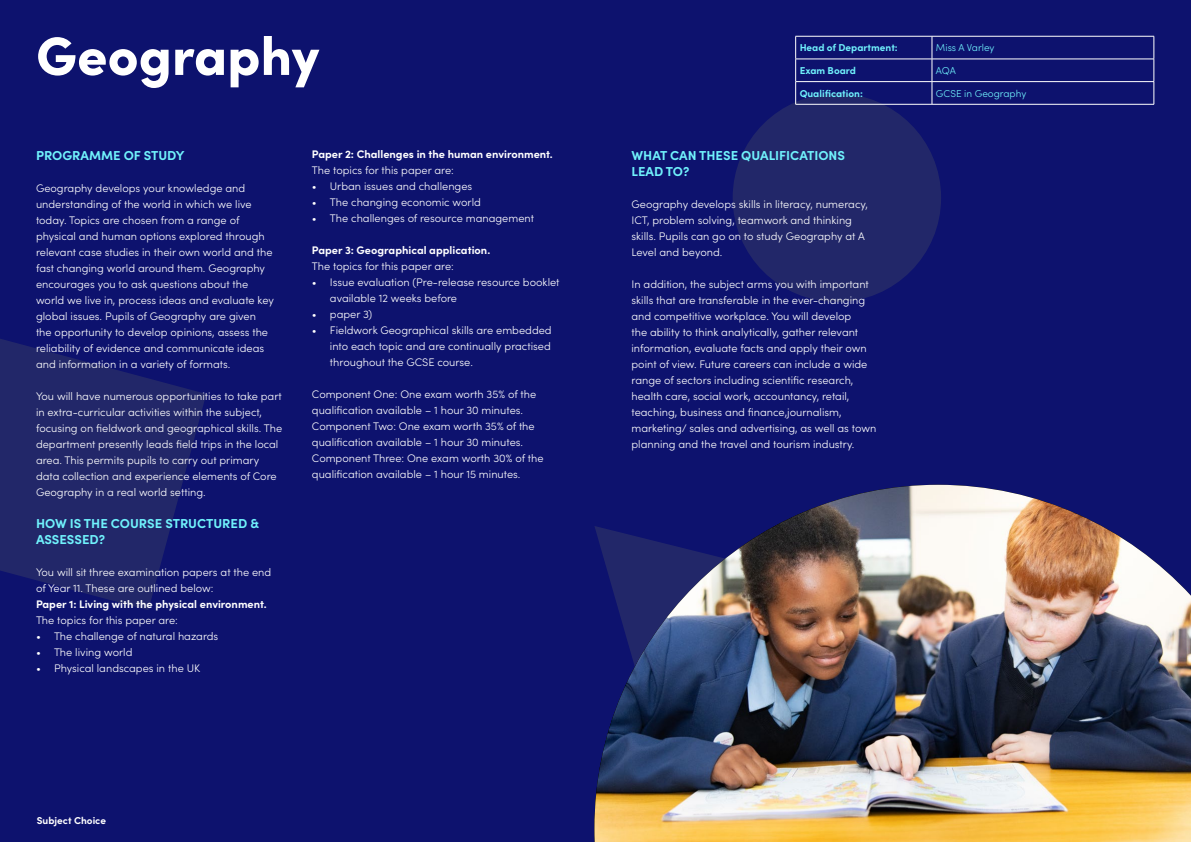
<style>
.page{position:relative;width:1191px;height:842px;background:#0d126e}
.page>*{position:absolute;margin:0;border:0;box-sizing:border-box;transform-origin:0 0}
.t1{font:900 54px "Sofia Pro";color:#fff}
.t2{font:700 13px/16px "Sofia Pro";color:#70f2fc}
.t3{font:300 11px/16px "Sofia Pro";color:#fff}
.t4{font:700 11px "Sofia Pro";color:#fff}
.t5{font:700 10px "Sofia Pro";color:#70f2fc}
.t6{font:300 10px "Sofia Pro";color:#70f2fc}
.t7{font:700 10px "Sofia Pro";color:#fff}
</style>
<div class="page">
<div style="left:732px;top:94px;width:209px;height:208px;background:#282d68;border-radius:50%"></div>
<svg style="left:0;top:339px;width:206px;height:271px;fill:#222769"></svg>
<img style="left:594px;top:485px;width:597px;height:357px">
<hr style="left:795px;top:36px;width:137px;height:1px;background:#fff">
<hr style="left:932px;top:36px;width:222px;height:1px;background:#fff">
<hr style="left:795px;top:59px;width:137px;height:1px;background:#fff">
<hr style="left:932px;top:59px;width:222px;height:1px;background:#fff">
<hr style="left:795px;top:81px;width:137px;height:1px;background:#fff">
<svg style="left:795px;top:37px;width:1px;height:67px"></svg>
<hr style="left:932px;top:81px;width:222px;height:1px;background:#fff">
<svg style="left:931px;top:37px;width:1px;height:67px"></svg>
<svg style="left:1153px;top:37px;width:1px;height:67px"></svg>
<hr style="left:795px;top:104px;width:137px;height:1px;background:#fff">
<hr style="left:932px;top:104px;width:222px;height:1px;background:#fff">
<h1 class="t1" style="left:36px;top:14px;width:285px">Geography</h1>
<p class="t2" style="left:36px;top:146px;width:150px">PROGRAMME OF STUDY</p>
<p class="t3" style="left:36px;top:179px;width:239px">Geography develops your knowledge and understanding of the world in which we live today. Topics are chosen from a range of physical and human options explored through relevant case studies in their own world and the fast changing world around them. Geography encourages you to ask questions about the world we live in, process ideas and evaluate key global issues. Pupils of Geography are given the opportunity to develop opinions, assess the reliability of evidence and communicate ideas and information in a variety of formats.</p>
<p class="t3" style="left:36px;top:387px;width:248px">You will have numerous opportunities to take part in extra-curricular activities within the subject, focusing on fieldwork and geographical skills. The department presently leads field trips in the local area. This permits pupils to carry out primary data collection and experience elements of Core Geography in a real world setting.</p>
<p class="t2" style="left:36px;top:514px;width:224px">HOW IS THE COURSE STRUCTURED &amp;<br>ASSESSED?</p>
<p class="t3" style="left:36px;top:563px;width:237px">You will sit three examination papers at the end of Year 11. These are outlined below:</p>
<p class="t4" style="left:36px;top:595px;width:232px">Paper 1: Living with the physical environment.</p>
<p class="t3" style="left:36px;top:611px;width:143px">The topics for this paper are:</p>
<p class="t3" style="left:36px;top:627px;width:184px">• The challenge of natural hazards</p>
<p class="t3" style="left:36px;top:643px;width:98px">• The living world</p>
<p class="t3" style="left:36px;top:659px;width:166px">• Physical landscapes in the UK</p>
<p class="t4" style="left:312px;top:146px;width:242px">Paper 2: Challenges in the human environment.</p>
<p class="t3" style="left:312px;top:162px;width:143px">The topics for this paper are:</p>
<p class="t3" style="left:312px;top:178px;width:162px">• Urban issues and challenges</p>
<p class="t3" style="left:312px;top:194px;width:170px">• The changing economic world</p>
<p class="t3" style="left:312px;top:210px;width:224px">• The challenges of resource management</p>
<p class="t4" style="left:312px;top:242px;width:180px">Paper 3: Geographical application.</p>
<p class="t3" style="left:312px;top:258px;width:143px">The topics for this paper are:</p>
<p class="t3" style="left:330px;top:274px;width:231px;text-indent:-18px">• Issue evaluation (Pre-release resource booklet available 12 weeks before</p>
<p class="t3" style="left:312px;top:306px;width:62px">• paper 3)</p>
<p class="t3" style="left:330px;top:322px;width:223px;text-align:justify;text-indent:-18px">• Fieldwork Geographical skills are embedded into each topic and are continually practised throughout the GCSE course.</p>
<p class="t3" style="left:312px;top:386px;width:233px">Component One: One exam worth 35% of the qualification available – 1 hour 30 minutes.<br>Component Two: One exam worth 35% of the qualification available – 1 hour 30 minutes.<br>Component Three: One exam worth 30% of the qualification available – 1 hour 15 minutes.</p>
<p class="t7" style="left:37px;top:813px;width:71px">Subject Choice</p>
<p class="t5" style="left:799px;top:40px;width:100px">Head of Department:</p>
<p class="t6" style="left:936px;top:40px;width:60px">Miss A Varley</p>
<p class="t5" style="left:799px;top:63px;width:58px">Exam Board</p>
<p class="t6" style="left:936px;top:63px;width:21px">AQA</p>
<p class="t5" style="left:799px;top:85px;width:65px">Qualification:</p>
<p class="t6" style="left:936px;top:86px;width:92px">GCSE in Geography</p>
<p class="t2" style="left:631px;top:146px;width:215px">WHAT CAN THESE QUALIFICATIONS<br>LEAD TO?</p>
<p class="t3" style="left:631px;top:195px;width:238px">Geography develops skills in literacy, numeracy, ICT, problem solving, teamwork and thinking skills. Pupils can go on to study Geography at A Level and beyond.</p>
<p class="t3" style="left:631px;top:275px;width:246px">In addition, the subject arms you with important skills that are transferable in the ever-changing and competitive workplace. You will develop<br>the ability to think analytically, gather relevant information, evaluate facts and apply their own point of view. Future careers can include a wide range of sectors including scientific research, health care, social work, accountancy, retail, teaching, business and finance,journalism, marketing/ sales and advertising, as well as town planning and the travel and tourism industry.</p>
</div>
